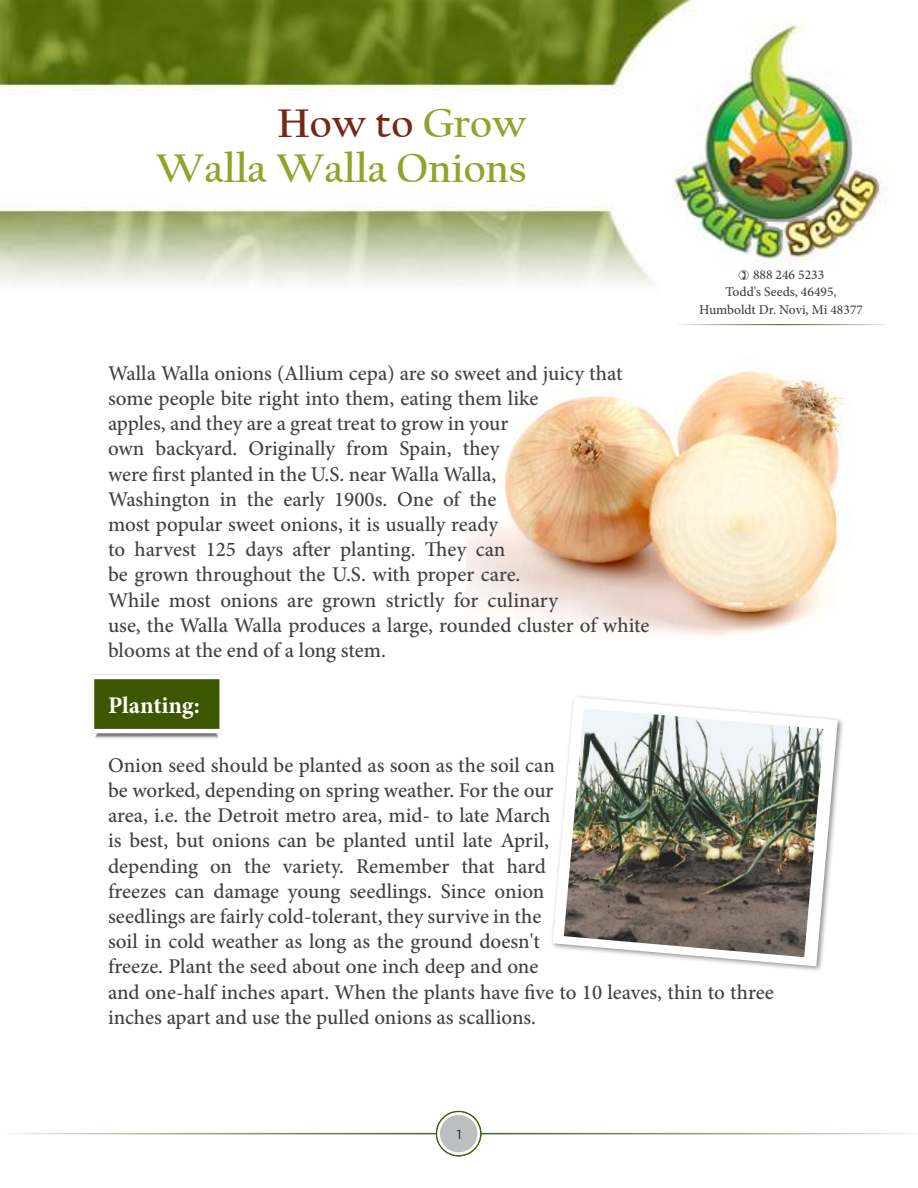
<style>
.page{position:relative;width:918px;height:1188px;background:#fff}
.page>*{position:absolute;margin:0;border:0;box-sizing:border-box;transform-origin:0 0}
.t1{font:700 42px/45px "Californian FB";color:#91a32b;text-align:right}
.t2{font:700 24px "Minion Pro";letter-spacing:-.005em;color:#fff}
.t3{font:500 21px/25.2px "Minion Pro";color:#414042}
.t4{font:500 13.5px "Minion Pro";color:#414042}
.t5{font:13.05px "Gotham";color:#222021}
.s1{color:#742916}
</style>
<div class="page">
<img style="left:0;top:0;width:888px;height:287px">
<img style="left:467px;top:369px;width:380px;height:268px">
<img style="left:93px;top:674px;width:128px;height:65px">
<div style="left:550px;top:694px;width:295px;height:279px;background:#000;opacity:.45"></div>
<svg style="left:553px;top:697px;width:285px;height:269px"></svg>
<img style="left:564px;top:708px;width:260px;height:249px">
<svg style="left:437px;top:1112px;width:44px;height:44px"></svg>
<div style="left:436px;top:1111px;width:45px;height:45px;border:1px solid #415a06;border-radius:50%"></div>
<div style="left:440px;top:1115px;width:37px;height:37px;background:#bcbec0;border-radius:50%"></div>
<svg style="left:739px;top:270px;width:10px;height:10px"></svg>
<h1 class="t1" style="left:156px;top:101px;width:372px"><span class="s1">How to</span> Grow<br>Walla Walla Onions</h1>
<p class="t4" style="left:753px;top:266px;width:73px">888 246 5233</p>
<p class="t4" style="left:725px;top:283px;width:113px">Todd's Seeds, 46495,</p>
<p class="t4" style="left:699px;top:301px;width:165px">Humboldt Dr. Novi, Mi 48377</p>
<p class="t3" style="left:108px;top:360px;width:543px">Walla Walla onions (Allium cepa) are so sweet and juicy that some people bite right into them, eating them like<br>apples, and they are a great treat to grow in your<br>own backyard. Originally from Spain, they<br>were first planted in the U.S. near Walla Walla,<br>Washington in the early 1900s. One of the<br>most popular sweet onions, it is usually ready<br>to harvest 125 days after planting. They can<br>be grown throughout the U.S. with proper care.<br>While most onions are grown strictly for culinary<br>use, the Walla Walla produces a large, rounded cluster of white blooms at the end of a long stem.</p>
<p class="t2" style="left:108px;top:688px;width:93px">Planting:</p>
<p class="t3" style="left:108px;top:752px;width:667px">Onion seed should be planted as soon as the soil can<br>be worked, depending on spring weather. For the our<br>area, i.e. the Detroit metro area, mid- to late March<br>is best, but onions can be planted until late April,<br>depending on the variety. Remember that hard<br>freezes can damage young seedlings. Since onion<br>seedlings are fairly cold-tolerant, they survive in the<br>soil in cold weather as long as the ground doesn't<br>freeze. Plant the seed about one inch deep and one<br>and one-half inches apart. When the plants have five to 10 leaves, thin to three inches apart and use the pulled onions as scallions.</p>
<p class="t5" style="left:457px;top:1125px;width:6px">1</p>
</div>
